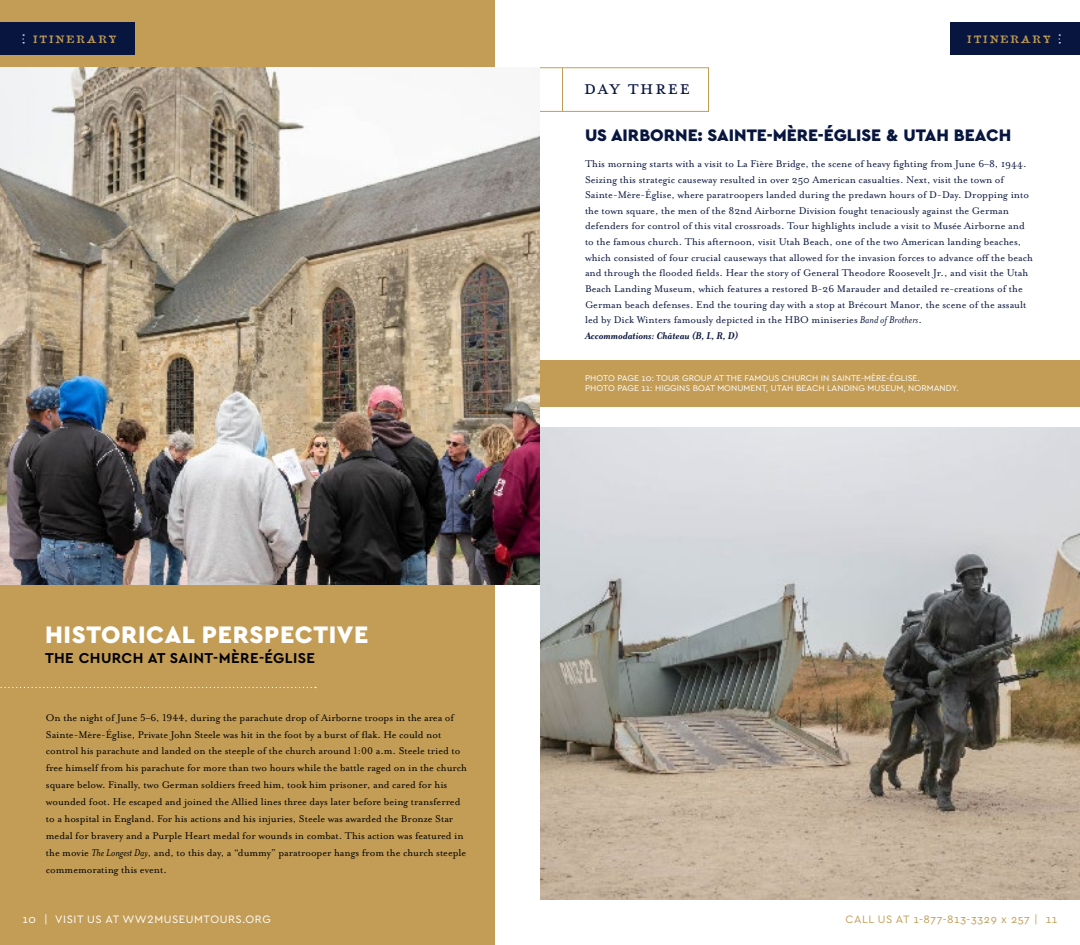
<style>
.page{position:relative;width:1080px;height:945px;background:#fff}
.page>*{position:absolute;margin:0;border:0;box-sizing:border-box;transform-origin:0 0}
.t1{font:900 25px "Cera Basic";letter-spacing:.025em;color:#fff}
.t2{font:22.5px "Mrs Eaves All Small Caps OT";letter-spacing:.06em;color:#08153f}
.t3{font:900 17.5px "Cera Basic";color:#08153f}
.t4{font:700 15px "Cera Basic";letter-spacing:.025em;color:#000}
.t5{font:11.25px/15.6px "Mrs Eaves OT";color:#08153f}
.t6{font:11.25px/16.9px "Mrs Eaves OT";letter-spacing:-.005em;color:#000}
.t7{font:11.25px "Cera Basic";letter-spacing:.05em;color:#fff}
.t8{font:11.25px "Cera Basic";letter-spacing:.05em;color:#c39d56}
.t9{font:10px "Attic Antique";letter-spacing:.2em;color:#c39d56}
.t10{font:8.75px/10px "Cera Basic";letter-spacing:.005em;color:#fff}
.s1{font-style:italic}
.s2{font-weight:700;font-style:italic}
</style>
<div class="page">
<div style="left:472px;top:360px;width:608px;height:46px;background:#c39d56"></div>
<div style="left:495px;top:68px;width:214px;height:44px;border:1px solid #c39d56"></div>
<hr style="left:562px;top:68px;width:1px;height:44px;background:#c39d56">
<div style="left:0;top:0;width:495px;height:945px;background:#c39d56"></div>
<img style="left:0;top:68px;width:540px;height:517px">
<img style="left:540px;top:428px;width:540px;height:472px">
<div style="left:950px;top:22px;width:130px;height:33px;background:#08153f"></div>
<div style="left:0;top:22px;width:135px;height:33px;background:#08153f"></div>
<svg style="left:0;top:687px;width:316px;height:1px"></svg>
<p class="t9" style="left:33px;top:31px;width:85px">ITINERARY</p>
<p class="t9" style="left:967px;top:31px;width:85px">ITINERARY</p>
<h2 class="t2" style="left:584px;top:79px;width:108px">DAY THREE</h2>
<h3 class="t3" style="left:585px;top:124px;width:428px">US AIRBORNE: SAINTE-MÈRE-ÉGLISE &amp; UTAH BEACH</h3>
<p class="t5" style="left:585px;top:156px;width:450px">This morning starts with a visit to La Fière Bridge, the scene of heavy fighting from June 6–8, 1944.<br>Seizing this strategic causeway resulted in over 250 American casualties. Next, visit the town of Sainte-Mère-Église, where paratroopers landed during the predawn hours of D-Day. Dropping into the town square, the men of the 82nd Airborne Division fought tenaciously against the German defenders for control of this vital crossroads. Tour highlights include a visit to Musée Airborne and to the famous church. This afternoon, visit Utah Beach, one of the two American landing beaches, which consisted of four crucial causeways that allowed for the invasion forces to advance off the beach and through the flooded fields. Hear the story of General Theodore Roosevelt Jr., and visit the Utah Beach Landing Museum, which features a restored B-26 Marauder and detailed re-creations of the German beach defenses. End the touring day with a stop at Brécourt Manor, the scene of the assault led by Dick Winters famously depicted in the HBO miniseries <span class="s1">Band of Brothers</span>.<br><span class="s2">Accommodations: Château (B, L, R, D)</span></p>
<h1 class="t1" style="left:45px;top:620px;width:325px">HISTORICAL PERSPECTIVE</h1>
<h3 class="t4" style="left:45px;top:649px;width:272px">THE CHURCH AT SAINT-MÈRE-ÉGLISE</h3>
<p class="t6" style="left:46px;top:709px;width:423px">On the night of June 5–6, 1944, during the parachute drop of Airborne troops in the area of Sainte-Mère-Église, Private John Steele was hit in the foot by a burst of flak. He could not control his parachute and landed on the steeple of the church around 1:00 a.m. Steele tried to free himself from his parachute for more than two hours while the battle raged on in the church square below. Finally, two German soldiers freed him, took him prisoner, and cared for his wounded foot. He escaped and joined the Allied lines three days later before being transferred to a hospital in England. For his actions and his injuries, Steele was awarded the Bronze Star medal for bravery and a Purple Heart medal for wounds in combat. This action was featured in the movie <span class="s1">The Longest Day</span>, and, to this day, a “dummy” paratrooper hangs from the church steeple commemorating this event.</p>
<p class="t10" style="left:585px;top:373px;width:375px">PHOTO PAGE 10: TOUR GROUP AT THE FAMOUS CHURCH IN SAINTE-MÈRE-ÉGLISE.<br>PHOTO PAGE 11: HIGGINS BOAT MONUMENT, UTAH BEACH LANDING MUSEUM, NORMANDY.</p>
<p class="t7" style="left:22px;top:912px;width:250px">10 | VISIT US AT WW2MUSEUMTOURS.ORG</p>
<p class="t8" style="left:846px;top:912px;width:213px">CALL US AT 1-877-813-3329 x 257 | 11</p>
</div>
